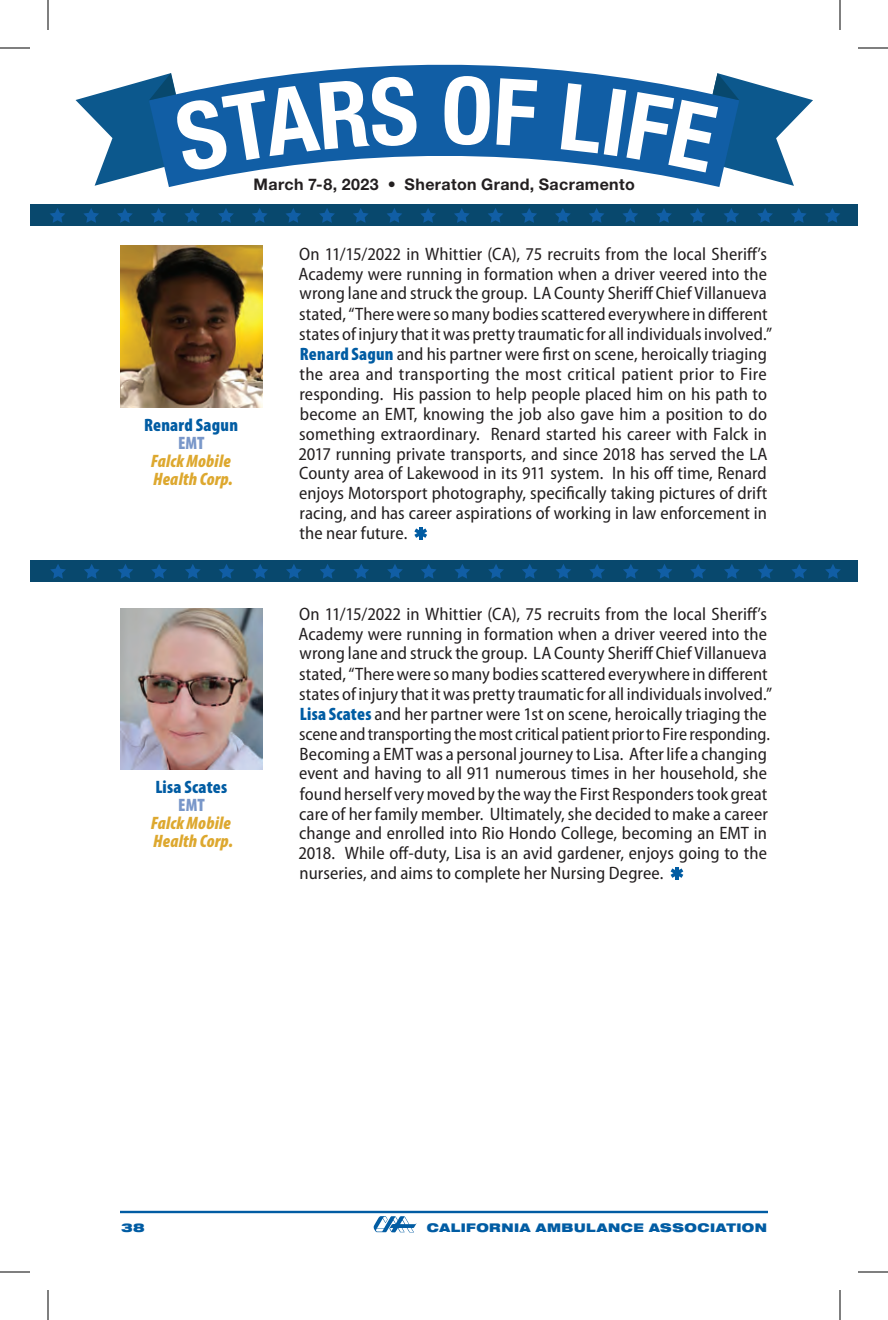
<style>
.page{position:relative;width:888px;height:1320px;background:#fff}
.page>*{position:absolute;margin:0;border:0;box-sizing:border-box;transform-origin:0 0}
.t1{font:semi-condensed 18px/20px "Myriad Pro";letter-spacing:.005em;color:#231f20}
.t2{font:italic 900 condensed 18px/18px "Myriad Pro";letter-spacing:.01em;color:#dda82f}
.t3{font:900 condensed 18px "Myriad Pro";letter-spacing:.015em;color:#015ca3}
.t4{font:900 condensed 18px "Myriad Pro";color:#7997c9}
.t5{font:700 16px "Helvetica Neue LT Pro";letter-spacing:.025em;color:#231f20}
.t6{font:900 expanded 12px "Helvetica Neue LT Pro";letter-spacing:.04em;color:#015ca3}
.s1{font-weight:900;font-stretch:condensed;color:#015ca3}
</style>
<div class="page">
<svg style="left:168px;top:64px;width:552px;height:123px"></svg>
<div style="left:30px;top:204px;width:828px;height:22px;background:#08486d"></div>
<svg style="left:50px;top:208px;width:15px;height:15px"></svg>
<svg style="left:420px;top:208px;width:16px;height:15px"></svg>
<svg style="left:387px;top:208px;width:15px;height:15px"></svg>
<svg style="left:353px;top:208px;width:16px;height:15px"></svg>
<svg style="left:319px;top:208px;width:16px;height:15px"></svg>
<svg style="left:286px;top:208px;width:15px;height:15px"></svg>
<svg style="left:252px;top:208px;width:15px;height:15px"></svg>
<svg style="left:218px;top:208px;width:16px;height:15px"></svg>
<svg style="left:185px;top:208px;width:15px;height:15px"></svg>
<svg style="left:151px;top:208px;width:15px;height:15px"></svg>
<svg style="left:117px;top:208px;width:16px;height:15px"></svg>
<svg style="left:83px;top:208px;width:16px;height:15px"></svg>
<svg style="left:454px;top:208px;width:16px;height:15px"></svg>
<svg style="left:825px;top:208px;width:15px;height:15px"></svg>
<svg style="left:791px;top:208px;width:16px;height:15px"></svg>
<svg style="left:757px;top:208px;width:16px;height:15px"></svg>
<svg style="left:724px;top:208px;width:15px;height:15px"></svg>
<svg style="left:690px;top:208px;width:15px;height:15px"></svg>
<svg style="left:656px;top:208px;width:16px;height:15px"></svg>
<svg style="left:623px;top:208px;width:15px;height:15px"></svg>
<svg style="left:589px;top:208px;width:15px;height:15px"></svg>
<svg style="left:555px;top:208px;width:16px;height:15px"></svg>
<svg style="left:521px;top:208px;width:16px;height:15px"></svg>
<svg style="left:488px;top:208px;width:15px;height:15px"></svg>
<hr style="left:120px;top:1211px;width:648px;height:2px;background:#015ca3">
<svg style="left:373px;top:1216px;width:44px;height:16px"></svg>
<hr style="left:419px;top:527px;width:4px;height:13px;background:#015ca3">
<svg style="left:414px;top:528px;width:13px;height:10px"></svg>
<hr style="left:675px;top:867px;width:4px;height:13px;background:#015ca3">
<svg style="left:671px;top:868px;width:12px;height:10px"></svg>
<img style="left:120px;top:246px;width:142px;height:161px">
<img style="left:120px;top:608px;width:142px;height:161px">
<div style="left:31px;top:560px;width:827px;height:22px;background:#08486d"></div>
<svg style="left:50px;top:564px;width:16px;height:15px"></svg>
<svg style="left:421px;top:564px;width:15px;height:15px"></svg>
<svg style="left:387px;top:564px;width:16px;height:15px"></svg>
<svg style="left:354px;top:564px;width:15px;height:15px"></svg>
<svg style="left:320px;top:564px;width:15px;height:15px"></svg>
<svg style="left:286px;top:564px;width:16px;height:15px"></svg>
<svg style="left:252px;top:564px;width:16px;height:15px"></svg>
<svg style="left:219px;top:564px;width:15px;height:15px"></svg>
<svg style="left:185px;top:564px;width:16px;height:15px"></svg>
<svg style="left:151px;top:564px;width:16px;height:15px"></svg>
<svg style="left:118px;top:564px;width:15px;height:15px"></svg>
<svg style="left:84px;top:564px;width:16px;height:15px"></svg>
<svg style="left:455px;top:564px;width:15px;height:15px"></svg>
<svg style="left:825px;top:564px;width:16px;height:15px"></svg>
<svg style="left:792px;top:564px;width:15px;height:15px"></svg>
<svg style="left:758px;top:564px;width:15px;height:15px"></svg>
<svg style="left:724px;top:564px;width:16px;height:15px"></svg>
<svg style="left:690px;top:564px;width:16px;height:15px"></svg>
<svg style="left:657px;top:564px;width:15px;height:15px"></svg>
<svg style="left:623px;top:564px;width:16px;height:15px"></svg>
<svg style="left:589px;top:564px;width:16px;height:15px"></svg>
<svg style="left:556px;top:564px;width:15px;height:15px"></svg>
<svg style="left:522px;top:564px;width:16px;height:15px"></svg>
<svg style="left:488px;top:564px;width:16px;height:15px"></svg>
<hr style="left:0;top:48px;width:30px;height:1px;background:#000">
<hr style="left:858px;top:48px;width:30px;height:1px;background:#000">
<hr style="left:0;top:1272px;width:30px;height:1px;background:#000">
<hr style="left:858px;top:1272px;width:30px;height:1px;background:#000">
<hr style="left:48px;top:0;width:1px;height:30px;background:#000">
<hr style="left:48px;top:1290px;width:1px;height:30px;background:#000">
<hr style="left:840px;top:0;width:1px;height:30px;background:#000">
<hr style="left:840px;top:1290px;width:1px;height:30px;background:#000">
<svg style="left:76px;top:73px;width:341px;height:113px"></svg>
<div style="left:444px;top:76px;width:46px;height:69px;background:#115ea5"></div>
<div style="left:496px;top:78px;width:41px;height:69px;background:#115ea5"></div>
<svg style="left:561px;top:73px;width:252px;height:113px"></svg>
<p class="t5" style="left:254px;top:174px;width:383px">March 7-8, 2023 • Sheraton Grand, Sacramento</p>
<p class="t3" style="left:144px;top:415px;width:96px">Renard Sagun</p>
<p class="t4" style="left:178px;top:433px;width:28px">EMT</p>
<p class="t2" style="left:151px;top:453px;width:84px">Falck Mobile<br>Health Corp.</p>
<p class="t1" style="left:298px;top:244px;width:475px">On 11/15/2022 in Whittier (CA), 75 recruits from the local Sheriff’s Academy were running in formation when a driver veered into the wrong lane and struck the group. LA County Sheriff Chief Villanueva stated, “There were so many bodies scattered everywhere in different states of injury that it was pretty traumatic for all individuals involved.” <span class="s1">Renard Sagun</span> and his partner were first on scene, heroically triaging the area and transporting the most critical patient prior to Fire responding. His passion to help people placed him on his path to become an EMT, knowing the job also gave him a position to do something extraordinary. Renard started his career with Falck in 2017 running private transports, and since 2018 has served the LA County area of Lakewood in its 911 system. In his off time, Renard enjoys Motorsport photography, specifically taking pictures of drift racing, and has career aspirations of working in law enforcement in the near future.</p>
<p class="t3" style="left:155px;top:777px;width:73px">Lisa Scates</p>
<p class="t4" style="left:178px;top:795px;width:28px">EMT</p>
<p class="t2" style="left:151px;top:815px;width:84px">Falck Mobile<br>Health Corp.</p>
<p class="t1" style="left:298px;top:604px;width:475px">On 11/15/2022 in Whittier (CA), 75 recruits from the local Sheriff’s Academy were running in formation when a driver veered into the wrong lane and struck the group. LA County Sheriff Chief Villanueva stated, “There were so many bodies scattered everywhere in different states of injury that it was pretty traumatic for all individuals involved.” <span class="s1">Lisa Scates</span> and her partner were 1st on scene, heroically triaging the scene and transporting the most critical patient prior to Fire responding.<br>Becoming a EMT was a personal journey to Lisa. After life a changing event and having to all 911 numerous times in her household, she found herself very moved by the way the First Responders took great care of her family member. Ultimately, she decided to make a career change and enrolled into Rio Hondo College, becoming an EMT in 2018. While off-duty, Lisa is an avid gardener, enjoys going to the nurseries, and aims to complete her Nursing Degree.</p>
<p class="t6" style="left:121px;top:1220px;width:25px">38</p>
<p class="t6" style="left:427px;top:1220px;width:342px">CALIFORNIA AMBULANCE ASSOCIATION</p>
</div>
